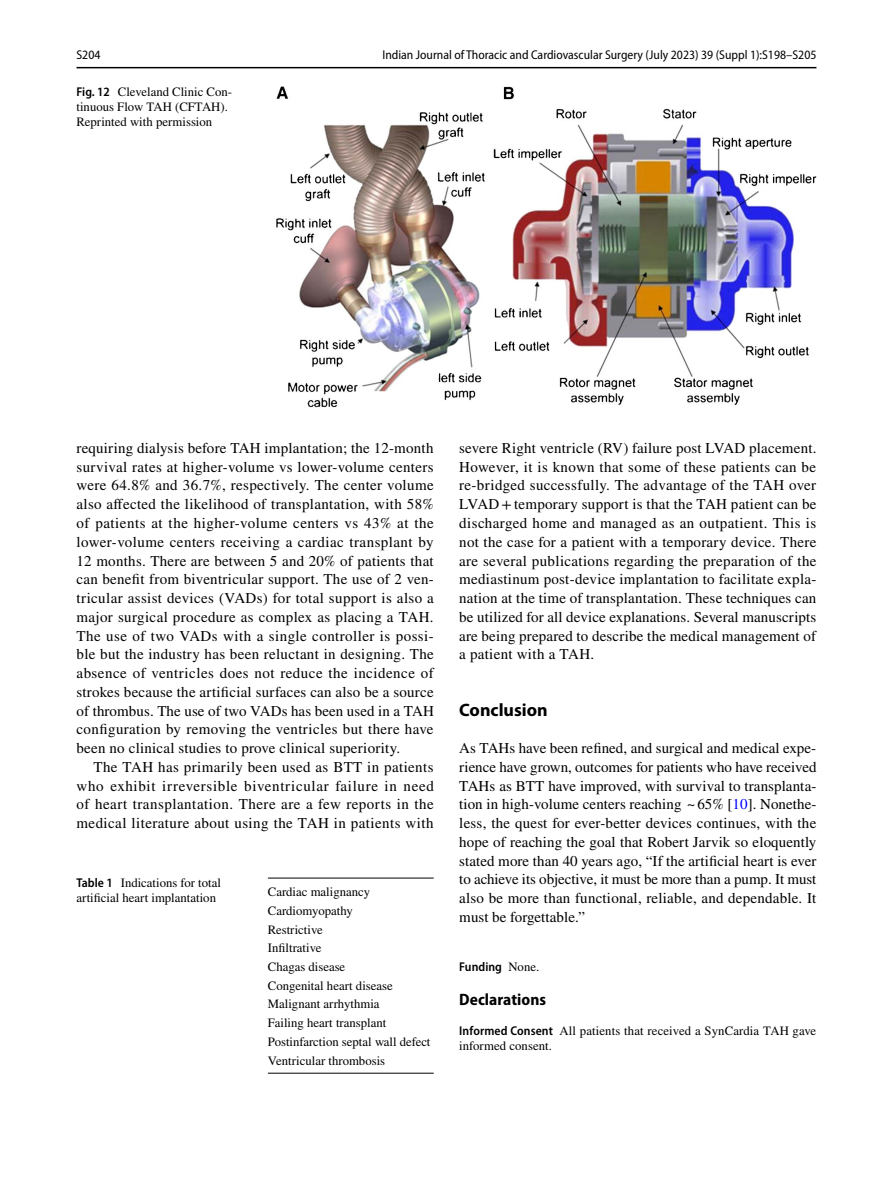
<style>
.page{position:relative;width:893px;height:1187px;background:#fff}
.page>*{position:absolute;margin:0;border:0;box-sizing:border-box;transform-origin:0 0}
.t1{font:700 18px "Myriad Pro";color:#000}
.t2{font:700 semi-condensed 16.5px "Myriad Pro";letter-spacing:.005em;color:#000}
.t3{font:15px/18.8px "STIX";letter-spacing:.015em;color:#000;text-align:justify}
.t4{font:12.75px/18.8px "STIX";color:#000}
.t5{font:semi-condensed 12.75px "Myriad Pro";color:#000}
.t6{font:600 semi-condensed 12.75px "Myriad Pro";letter-spacing:.005em;color:#000}
.s1{font-family:"Myriad Pro";font-weight:600;font-stretch:semi-condensed}
.s2{color:#00f}
.s3{font-family:"STIX";font-weight:400;font-stretch:normal}
</style>
<div class="page">
<hr style="left:77px;top:67px;width:739px;height:1px;background:#000">
<img style="left:276px;top:87px;width:540px;height:320px">
<hr style="left:268px;top:877px;width:166px;height:1px;background:#000">
<hr style="left:268px;top:1072px;width:166px;height:1px;background:#000">
<p class="t5" style="left:77px;top:48px;width:25px">S204</p>
<p class="t5" style="left:382px;top:48px;width:436px">Indian Journal of Thoracic and Cardiovascular Surgery (July 2023) 39 (Suppl 1):S198–S205</p>
<p class="t4" style="left:77px;top:85px;width:157px;line-height:15px"><span class="s1">Fig. 12</span> Cleveland Clinic Con&shy;tinuous Flow TAH (CFTAH).<br>Reprinted with permission</p>
<p class="t3" style="left:77px;top:439px;width:359px">requiring dialysis before TAH implantation; the 12-month survival rates at higher-volume vs lower-volume centers were 64.8% and 36.7%, respectively. The center volume also affected the likelihood of transplantation, with 58% of patients at the higher-volume centers vs 43% at the lower-volume centers receiving a cardiac transplant by 12 months. There are between 5 and 20% of patients that can benefit from biventricular support. The use of 2 ven&shy;tricular assist devices (VADs) for total support is also a major surgical procedure as complex as placing a TAH.<br>The use of two VADs with a single controller is possi&shy;ble but the industry has been reluctant in designing. The absence of ventricles does not reduce the incidence of strokes because the artificial surfaces can also be a source of thrombus. The use of two VADs has been used in a TAH configuration by removing the ventricles but there have been no clinical studies to prove clinical superiority.</p>
<p class="t3" style="left:77px;top:758px;width:359px;text-indent:17px">The TAH has primarily been used as BTT in patients who exhibit irreversible biventricular failure in need of heart transplantation. There are a few reports in the medical literature about using the TAH in patients with</p>
<p class="t4" style="left:77px;top:876px;width:146px;line-height:15px"><span class="s1">Table 1</span> Indications for total artificial heart implantation</p>
<p class="t4" style="left:268px;top:883px;width:164px">Cardiac malignancy<br>Cardiomyopathy<br>Restrictive<br>Infiltrative<br>Chagas disease<br>Congenital heart disease<br>Malignant arrhythmia<br>Failing heart transplant<br>Postinfarction septal wall defect<br>Ventricular thrombosis</p>
<p class="t3" style="left:459px;top:439px;width:359px">severe Right ventricle (RV) failure post LVAD placement.<br>However, it is known that some of these patients can be re-bridged successfully. The advantage of the TAH over LVAD +temporary support is that the TAH patient can be discharged home and managed as an outpatient. This is not the case for a patient with a temporary device. There are several publications regarding the preparation of the mediastinum post-device implantation to facilitate expla&shy;nation at the time of transplantation. These techniques can be utilized for all device explanations. Several manuscripts are being prepared to describe the medical management of a patient with a TAH.</p>
<p class="t1" style="left:459px;top:697px;width:90px">Conclusion</p>
<p class="t3" style="left:459px;top:739px;width:359px">As TAHs have been refined, and surgical and medical expe&shy;rience have grown, outcomes for patients who have received TAHs as BTT have improved, with survival to transplanta&shy;tion in high-volume centers reaching ~65% [<span class="s2">10</span>]. Nonethe&shy;less, the quest for ever-better devices continues, with the hope of reaching the goal that Robert Jarvik so eloquently stated more than 40 years ago, “If the artificial heart is ever to achieve its objective, it must be more than a pump. It must also be more than functional, reliable, and dependable. It must be forgettable.”</p>
<p class="t6" style="left:459px;top:959px;width:82px">Funding <span class="s3">None.</span></p>
<p class="t2" style="left:459px;top:989px;width:88px">Declarations</p>
<p class="t4" style="left:459px;top:1023px;width:358px;line-height:15px"><span class="s1">Informed Consent</span> All patients that received a SynCardia TAH gave informed consent.</p>
</div>
